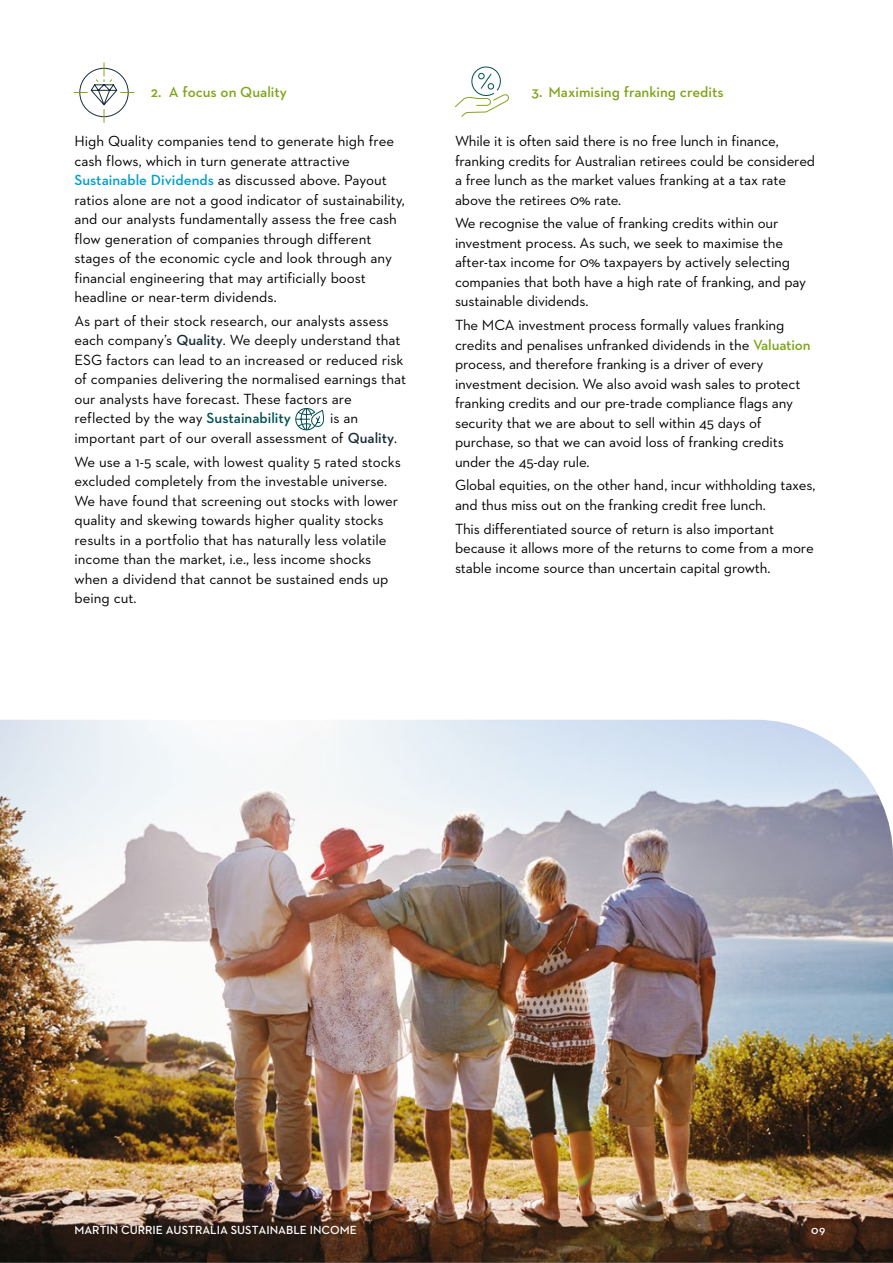
<style>
.page{position:relative;width:893px;height:1263px;background:#fff}
.page>*{position:absolute;margin:0;border:0;box-sizing:border-box;transform-origin:0 0}
.t1{font:15px/19.5px "Neutraface 2 Text";letter-spacing:-.01em;color:#000}
.t2{font:600 15px "Neutraface 2 Text";color:#80a51b}
.t3{font:600 12px "Neutraface 2 Text";color:#fff}
.s1{font-weight:600;color:#009fc9}
.s2{font-weight:600;color:#192d38}
.s3{font-weight:600;color:#005051}
.s4{font-weight:600;color:#80a51b}
</style>
<div class="page">
<svg style="left:74px;top:63px;width:60px;height:60px"></svg>
<svg style="left:455px;top:67px;width:54px;height:50px"></svg>
<img style="left:0;top:720px;width:893px;height:543px">
<svg style="left:296px;top:408px;width:28px;height:22px"></svg>
<p class="t2" style="left:151px;top:82px;width:137px">2. A focus on Quality</p>
<p class="t1" style="left:74px;top:131px;width:332px">High Quality companies tend to generate high free cash flows, which in turn generate attractive <span class="s1">Sustainable Dividends</span> as discussed above. Payout ratios alone are not a good indicator of sustainability, and our analysts fundamentally assess the free cash flow generation of companies through different stages of the economic cycle and look through any financial engineering that may artificially boost headline or near-term dividends.</p>
<p class="t1" style="left:74px;top:311px;width:333px">As part of their stock research, our analysts assess each company’s <span class="s2">Quality</span>. We deeply understand that ESG factors can lead to an increased or reduced risk of companies delivering the normalised earnings that our analysts have forecast. These factors are reflected by the way <span class="s3">Sustainability</span></p>
<p class="t1" style="left:74px;top:408px;width:324px;text-indent:256px">is an important part of our overall assessment of <span class="s2">Quality</span>.</p>
<p class="t1" style="left:74px;top:451px;width:328px">We use a 1-5 scale, with lowest quality 5 rated stocks excluded completely from the investable universe.<br>We have found that screening out stocks with lower quality and skewing towards higher quality stocks results in a portfolio that has naturally less volatile income than the market, i.e., less income shocks when a dividend that cannot be sustained ends up being cut.</p>
<p class="t2" style="left:531px;top:82px;width:194px">3. Maximising franking credits</p>
<p class="t1" style="left:455px;top:131px;width:362px">While it is often said there is no free lunch in finance, franking credits for Australian retirees could be considered a free lunch as the market values franking at a tax rate above the retirees 0% rate.</p>
<p class="t1" style="left:455px;top:213px;width:353px">We recognise the value of franking credits within our investment process. As such, we seek to maximise the after-tax income for 0% taxpayers by actively selecting companies that both have a high rate of franking, and pay sustainable dividends.</p>
<p class="t1" style="left:455px;top:315px;width:357px">The MCA investment process formally values franking credits and penalises unfranked dividends in the <span class="s4">Valuation </span>process, and therefore franking is a driver of every investment decision. We also avoid wash sales to protect franking credits and our pre-trade compliance flags any security that we are about to sell within 45 days of purchase, so that we can avoid loss of franking credits under the 45-day rule.</p>
<p class="t1" style="left:455px;top:475px;width:362px">Global equities, on the other hand, incur withholding taxes, and thus miss out on the franking credit free lunch.</p>
<p class="t1" style="left:455px;top:518px;width:360px">This differentiated source of return is also important because it allows more of the returns to come from a more stable income source than uncertain capital growth.</p>
<p class="t3" style="left:74px;top:1222px;width:284px">MARTIN CURRIE AUSTRALIA SUSTAINABLE INCOME</p>
<p class="t3" style="left:811px;top:1222px;width:16px">09</p>
</div>
